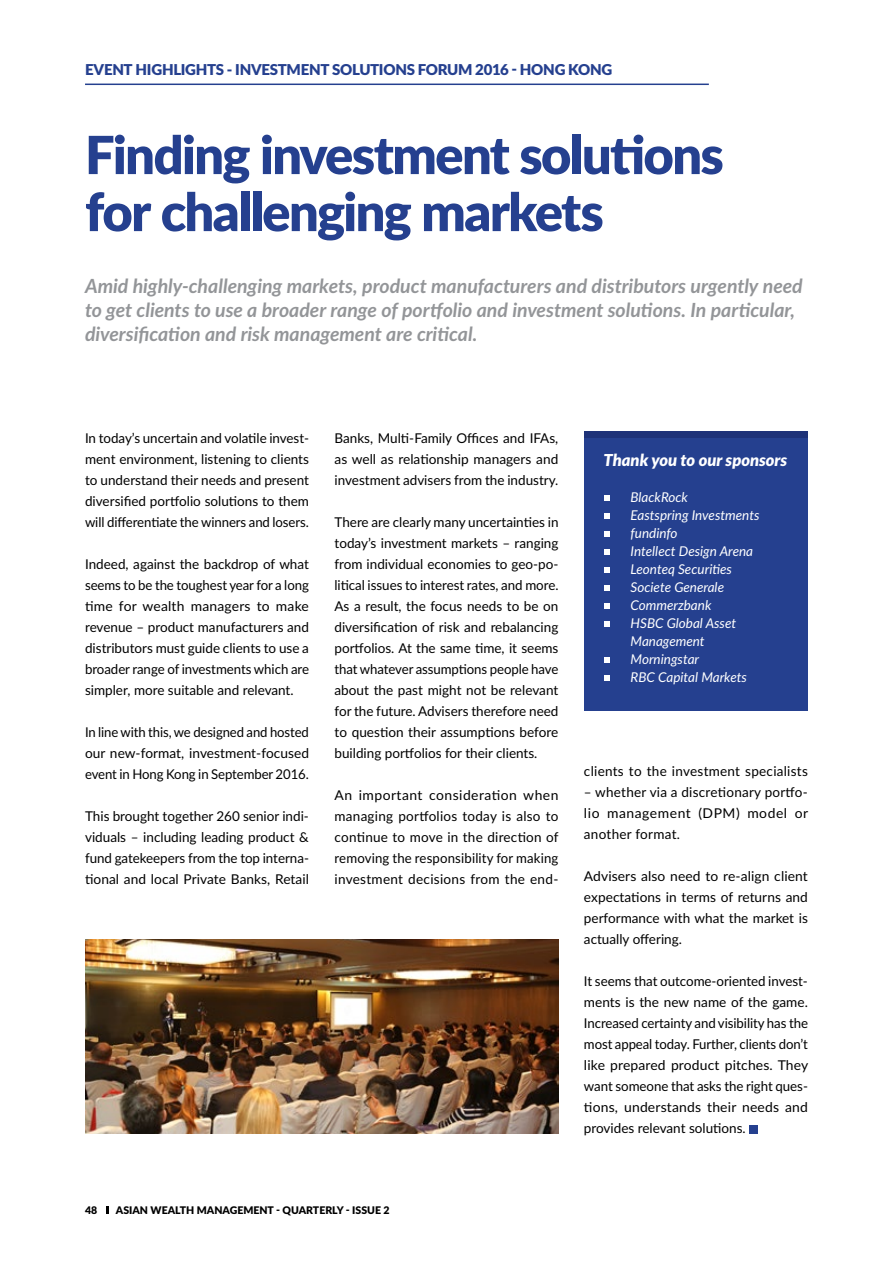
<style>
.page{position:relative;width:893px;height:1263px;background:#fff}
.page>*{position:absolute;margin:0;border:0;box-sizing:border-box;transform-origin:0 0}
.t1{font:900 52.5px/57px "Lato";letter-spacing:-.03em;color:#25408f}
.t2{font:italic 700 19.5px/24px "Lato";color:#939598}
.t3{font:italic 900 16.5px "Lato";color:#fff}
.t4{font:900 15px "Lato";letter-spacing:-.015em;color:#25408f}
.t5{font:13.5px/21px "Lato";color:#000;text-align:justify}
.t6{font:italic 13.5px/18px "Lato";color:#fff}
.t7{font:13.5px "Lato";letter-spacing:.02em;color:#000}
.t8{font:900 10.5px "Lato";color:#000}
</style>
<div class="page">
<svg style="left:107px;top:1207px;width:2px;height:7px"></svg>
<img style="left:85px;top:940px;width:473px;height:194px">
<div style="left:584px;top:432px;width:224px;height:279px;background:#25408f"></div>
<div style="left:584px;top:432px;width:224px;height:6px;background:#1e3278"></div>
<hr style="left:85px;top:84px;width:624px;height:1px;background:#25408f">
<svg style="left:604px;top:495px;width:6px;height:6px"></svg>
<svg style="left:604px;top:513px;width:6px;height:6px"></svg>
<svg style="left:604px;top:531px;width:6px;height:6px"></svg>
<svg style="left:604px;top:549px;width:6px;height:6px"></svg>
<svg style="left:604px;top:567px;width:6px;height:6px"></svg>
<svg style="left:604px;top:585px;width:6px;height:6px"></svg>
<svg style="left:604px;top:603px;width:6px;height:6px"></svg>
<svg style="left:604px;top:621px;width:6px;height:6px"></svg>
<svg style="left:604px;top:657px;width:6px;height:6px"></svg>
<svg style="left:604px;top:675px;width:6px;height:6px"></svg>
<div style="left:749px;top:1125px;width:9px;height:8px;background:#25408f"></div>
<p class="t4" style="left:85px;top:58px;width:529px">EVENT HIGHLIGHTS - INVESTMENT SOLUTIONS FORUM 2016 - HONG KONG</p>
<h1 class="t1" style="left:85px;top:124px;width:640px">Finding investment solutions for challenging markets</h1>
<h2 class="t2" style="left:85px;top:273px;width:719px">Amid highly-challenging markets, product manufacturers and distributors urgently need to get clients to use a broader range of portfolio and investment solutions. In particular, diversification and risk management are critical.</h2>
<p class="t5" style="left:85px;top:426px;width:225px">In today’s uncertain and volatile invest&shy;ment environment, listening to clients to understand their needs and present diversified portfolio solutions to them will differentiate the winners and losers.</p>
<p class="t5" style="left:85px;top:552px;width:226px">Indeed, against the backdrop of what seems to be the toughest year for a long time for wealth managers to make revenue – product manufacturers and distributors must guide clients to use a broader range of investments which are simpler, more suitable and relevant.</p>
<p class="t5" style="left:85px;top:720px;width:225px">In line with this, we designed and hosted our new-format, investment-focused event in Hong Kong in September 2016.</p>
<p class="t5" style="left:85px;top:804px;width:225px">This brought together 260 senior indi&shy;viduals – including leading product &amp; fund gatekeepers from the top interna&shy;tional and local Private Banks, Retail</p>
<p class="t5" style="left:334px;top:426px;width:225px">Banks, Multi-Family Offices and IFAs, as well as relationship managers and investment advisers from the industry.</p>
<p class="t5" style="left:334px;top:510px;width:225px">There are clearly many uncertainties in today’s investment markets – ranging from individual economies to geo-po&shy;litical issues to interest rates, and more.<br>As a result, the focus needs to be on diversification of risk and rebalancing portfolios. At the same time, it seems that whatever assumptions people have about the past might not be relevant for the future. Advisers therefore need to question their assumptions before building portfolios for their clients.</p>
<p class="t5" style="left:334px;top:783px;width:226px">An important consideration when managing portfolios today is also to continue to move in the direction of removing the responsibility for making investment decisions from the end-</p>
<p class="t3" style="left:604px;top:448px;width:185px">Thank you to our sponsors</p>
<p class="t6" style="left:631px;top:488px;width:130px">BlackRock<br>Eastspring Investments fundinfo<br>Intellect Design Arena<br>Leonteq Securities<br>Societe Generale<br>Commerzbank<br>HSBC Global Asset<br>Management<br>Morningstar<br>RBC Capital Markets</p>
<p class="t7" style="left:584px;top:762px;width:225px">clients to the investment specialists</p>
<p class="t5" style="left:584px;top:781px;width:226px">– whether via a discretionary portfo&shy;lio management (DPM) model or another format.</p>
<p class="t5" style="left:584px;top:865px;width:225px">Advisers also need to re-align client expectations in terms of returns and performance with what the market is actually offering.</p>
<p class="t5" style="left:584px;top:970px;width:226px">It seems that outcome-oriented invest&shy;ments is the new name of the game.<br>Increased certainty and visibility has the most appeal today. Further, clients don’t like prepared product pitches. They want someone that asks the right ques&shy;tions, understands their needs and provides relevant solutions.</p>
<p class="t8" style="left:85px;top:1202px;width:14px">48</p>
<p class="t8" style="left:116px;top:1202px;width:275px">ASIAN WEALTH MANAGEMENT - QUARTERLY - ISSUE 2</p>
</div>
